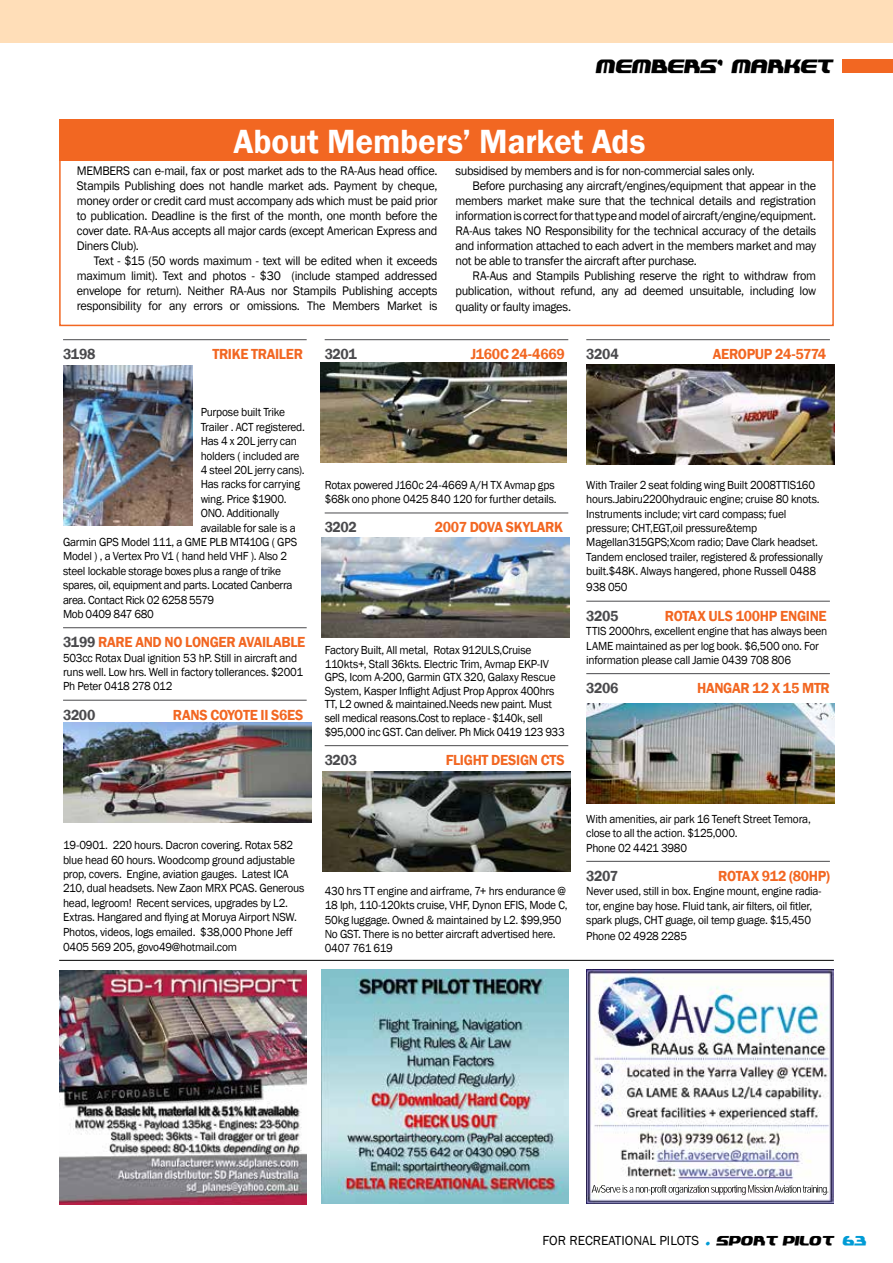
<style>
.page{position:relative;width:893px;height:1263px;background:#fff}
.page>*{position:absolute;margin:0;border:0;box-sizing:border-box;transform-origin:0 0}
.t1{font:600 34.5px "Franklin Gothic";letter-spacing:-.005em;color:#fff;scale:.96 1}
.t2{font:600 15px "Franklin Gothic";letter-spacing:-.025em;color:#f26722;scale:.95 1}
.t3{font:600 15px "Franklin Gothic";letter-spacing:-.03em;color:#4a4a4d;scale:.95 1}
.t4{font:15px "Plastique";letter-spacing:-.01em;color:#000;scale:.95 1}
.t5{font:13.5px "Franklin Gothic";color:#000}
.t6{font:12.75px/15px "Franklin Gothic";letter-spacing:-.025em;color:#000;text-align:justify;scale:.96 1}
.t7{font:12px/14.4px "Franklin Gothic";letter-spacing:-.02em;color:#000;scale:.95 1}
.s1{color:#4a4a4d}
.s2{font-family:"Plastique";font-size:10.5px;color:#009bd5}
.s3{font-family:"Plastique";font-size:10.5px}
</style>
<div class="page">
<div style="left:842px;top:60px;width:51px;height:13px;background:#f26722"></div>
<hr style="left:63px;top:339px;width:244px;height:1px;background:#4a4a4d">
<hr style="left:63px;top:627px;width:244px;height:1px;background:#4a4a4d">
<hr style="left:63px;top:700px;width:244px;height:1px;background:#4a4a4d">
<img style="left:63px;top:723px;width:248px;height:100px">
<hr style="left:325px;top:339px;width:243px;height:1px;background:#4a4a4d">
<hr style="left:325px;top:513px;width:243px;height:1px;background:#4a4a4d">
<hr style="left:325px;top:745px;width:243px;height:1px;background:#4a4a4d">
<hr style="left:586px;top:339px;width:244px;height:1px;background:#4a4a4d">
<hr style="left:586px;top:601px;width:244px;height:1px;background:#4a4a4d">
<hr style="left:586px;top:673px;width:244px;height:1px;background:#4a4a4d">
<hr style="left:586px;top:861px;width:244px;height:1px;background:#4a4a4d">
<img style="left:63px;top:365px;width:129px;height:160px">
<img style="left:320px;top:362px;width:246px;height:100px">
<img style="left:322px;top:538px;width:248px;height:100px">
<img style="left:322px;top:771px;width:248px;height:100px">
<img style="left:586px;top:365px;width:248px;height:100px">
<img style="left:586px;top:704px;width:248px;height:100px">
<div style="left:59px;top:119px;width:775px;height:207px;border:2px solid #f26722"></div>
<div style="left:59px;top:119px;width:775px;height:42px;background:#f26722"></div>
<img style="left:322px;top:969px;width:246px;height:234px">
<img style="left:587px;top:969px;width:246px;height:234px">
<img style="left:60px;top:971px;width:246px;height:234px">
<hr style="left:59px;top:960px;width:775px;height:1px;background:#000">
<div style="left:0;top:0;width:893px;height:43px;background:#ffdeb8"></div>
<p class="t4" style="left:596px;top:59px;width:251px">MEMBERS' MARKET</p>
<h1 class="t1" style="left:234px;top:120px;width:430px">About Members’ Market Ads</h1>
<p class="t6" style="left:77px;top:163px;width:377px">MEMBERS can e-mail, fax or post market ads to the RA-Aus head office.<br>Stampils Publishing does not handle market ads. Payment by cheque, money order or credit card must accompany ads which must be paid prior to publication. Deadline is the first of the month, one month before the cover date. RA-Aus accepts all major cards (except American Express and Diners Club).</p>
<p class="t6" style="left:77px;top:253px;width:377px;text-indent:17px">Text - $15 (50 words maximum - text will be edited when it exceeds maximum limit). Text and photos - $30 (include stamped addressed envelope for return). Neither RA-Aus nor Stampils Publishing accepts responsibility for any errors or omissions. The Members Market is</p>
<p class="t6" style="left:455px;top:163px;width:313px">subsidised by members and is for non-commercial sales only.</p>
<p class="t6" style="left:472px;top:178px;width:359px">Before purchasing any aircraft/engines/equipment that appear in the</p>
<p class="t6" style="left:455px;top:193px;width:377px">members market make sure that the technical details and registration</p>
<p class="t6" style="left:455px;top:208px;width:377px">information is correct for that type and model of aircraft/engine/equipment.</p>
<p class="t6" style="left:455px;top:223px;width:377px">RA-Aus takes NO Responsibility for the technical accuracy of the details</p>
<p class="t6" style="left:455px;top:238px;width:377px">and information attached to each advert in the members market and may</p>
<p class="t6" style="left:455px;top:253px;width:253px">not be able to transfer the aircraft after purchase.</p>
<p class="t6" style="left:472px;top:268px;width:359px">RA-Aus and Stampils Publishing reserve the right to withdraw from</p>
<p class="t6" style="left:455px;top:284px;width:377px">publication, without refund, any ad deemed unsuitable, including low</p>
<p class="t6" style="left:455px;top:300px;width:122px">quality or faulty images.</p>
<p class="t3" style="left:63px;top:345px;width:36px">3198</p>
<p class="t2" style="left:212px;top:345px;width:97px">TRIKE TRAILER</p>
<p class="t7" style="left:201px;top:405px;width:90px">Purpose built Trike</p>
<p class="t7" style="left:201px;top:420px;width:111px">Trailer . ACT registered.</p>
<p class="t7" style="left:201px;top:434px;width:103px">Has 4 x 20L jerry can</p>
<p class="t7" style="left:201px;top:449px;width:106px">holders ( included are</p>
<p class="t7" style="left:201px;top:463px;width:111px">4 steel 20L jerry cans).</p>
<p class="t7" style="left:201px;top:477px;width:106px">Has racks for carrying</p>
<p class="t7" style="left:201px;top:492px;width:92px">wing. Price $1900.</p>
<p class="t7" style="left:201px;top:506px;width:84px">ONO. Additionally</p>
<p class="t7" style="left:201px;top:521px;width:102px">available for sale is a</p>
<p class="t7" style="left:63px;top:535px;width:248px">Garmin GPS Model 111, a GME PLB MT410G ( GPS</p>
<p class="t7" style="left:63px;top:549px;width:237px">Model ) , a Vertex Pro V1 ( hand held VHF ). Also 2</p>
<p class="t7" style="left:63px;top:564px;width:231px">steel lockable storage boxes plus a range of trike</p>
<p class="t7" style="left:63px;top:578px;width:243px">spares, oil, equipment and parts. Located Canberra</p>
<p class="t7" style="left:63px;top:593px;width:161px">area. Contact Rick 02 6258 5579</p>
<p class="t7" style="left:63px;top:607px;width:97px">Mob 0409 847 680</p>
<p class="t2" style="left:63px;top:633px;width:257px"><span class="s1">3199</span> RARE AND NO LONGER AVAILABLE</p>
<p class="t7" style="left:63px;top:651px;width:254px">503cc Rotax Dual ignition 53 hP. Still in aircraft and runs well. Low hrs. Well in factory tollerances. $2001<br>Ph Peter 0418 278 012</p>
<p class="t3" style="left:63px;top:705px;width:36px">3200</p>
<p class="t2" style="left:173px;top:705px;width:139px">RANS COYOTE II S6ES</p>
<p class="t7" style="left:63px;top:838px;width:256px">19-0901. 220 hours. Dacron covering. Rotax 582 blue head 60 hours. Woodcomp ground adjustable prop, covers. Engine, aviation gauges. Latest ICA 210, dual headsets. New Zaon MRX PCAS. Generous head, legroom! Recent services, upgrades by L2.<br>Extras. Hangared and flying at Moruya Airport NSW.<br>Photos, videos, logs emailed. $38,000 Phone Jeff 0405 569 205, govo49@hotmail.com</p>
<p class="t3" style="left:325px;top:345px;width:35px">3201</p>
<p class="t2" style="left:471px;top:345px;width:100px">J160C 24-4669</p>
<p class="t3" style="left:586px;top:345px;width:36px">3204</p>
<p class="t2" style="left:713px;top:345px;width:121px">AEROPUP 24-5774</p>
<p class="t7" style="left:325px;top:478px;width:246px">Rotax powered J160c 24-4669 A/H TX Avmap gps $68k ono phone 0425 840 120 for further details.</p>
<p class="t3" style="left:325px;top:518px;width:35px">3202</p>
<p class="t2" style="left:435px;top:518px;width:136px">2007 DOVA SKYLARK</p>
<p class="t7" style="left:325px;top:643px;width:254px;line-height:13.6px">Factory Built, All metal, Rotax 912ULS,Cruise 110kts+, Stall 36kts. Electric Trim, Avmap EKP-IV GPS, Icom A-200, Garmin GTX 320, Galaxy Rescue System, Kasper Inflight Adjust Prop Approx 400hrs TT, L2 owned &amp; maintained.Needs new paint. Must sell medical reasons.Cost to replace - $140k, sell $95,000 inc GST. Can deliver. Ph Mick 0419 123 933</p>
<p class="t3" style="left:325px;top:751px;width:36px">3203</p>
<p class="t2" style="left:446px;top:751px;width:127px">FLIGHT DESIGN CTS</p>
<p class="t7" style="left:586px;top:478px;width:250px">With Trailer 2 seat folding wing Built 2008TTIS160 hours.Jabiru2200hydrauic engine; cruise 80 knots.<br>Instruments include; virt card compass; fuel pressure; CHT,EGT,oil pressure&amp;temp Magellan315GPS;Xcom radio; Dave Clark headset.<br>Tandem enclosed trailer, registered &amp; professionally built.$48K. Always hangered, phone Russell 0488</p>
<p class="t7" style="left:586px;top:580px;width:45px">938 050</p>
<p class="t3" style="left:586px;top:606px;width:35px">3205</p>
<p class="t2" style="left:665px;top:606px;width:172px">ROTAX ULS 100HP ENGINE</p>
<p class="t7" style="left:586px;top:624px;width:255px">TTIS 2000hrs, excellent engine that has always been<br>LAME maintained as per log book. $6,500 ono. For information please call Jamie 0439 708 806</p>
<p class="t3" style="left:586px;top:679px;width:36px">3206</p>
<p class="t2" style="left:697px;top:679px;width:141px">HANGAR 12 X 15 MTR</p>
<p class="t7" style="left:325px;top:884px;width:257px">430 hrs TT engine and airframe, 7+ hrs endurance @ 18 lph, 110-120kts cruise, VHF, Dynon EFIS, Mode C, 50kg luggage. Owned &amp; maintained by L2. $99,950<br>No GST. There is no better aircraft advertised here.<br>0407 761 619</p>
<p class="t7" style="left:586px;top:812px;width:238px">With amenities, air park 16 Teneft Street Temora, close to all the action. $125,000.<br>Phone 02 4421 3980</p>
<p class="t3" style="left:586px;top:866px;width:35px">3207</p>
<p class="t2" style="left:718px;top:866px;width:119px">ROTAX 912 (80HP)</p>
<p class="t7" style="left:586px;top:884px;width:249px">Never used, still in box. Engine mount, engine radia&shy;tor, engine bay hose. Fluid tank, air filters, oil fitler, spark plugs, CHT guage, oil temp guage. $15,450</p>
<p class="t7" style="left:586px;top:929px;width:108px">Phone 02 4928 2285</p>
<p class="t5" style="left:543px;top:1232px;width:326px">FOR RECREATIONAL PILOTS <span class="s2">.</span> <span class="s3">SPORT PILOT</span> <span class="s2">63</span></p>
</div>
